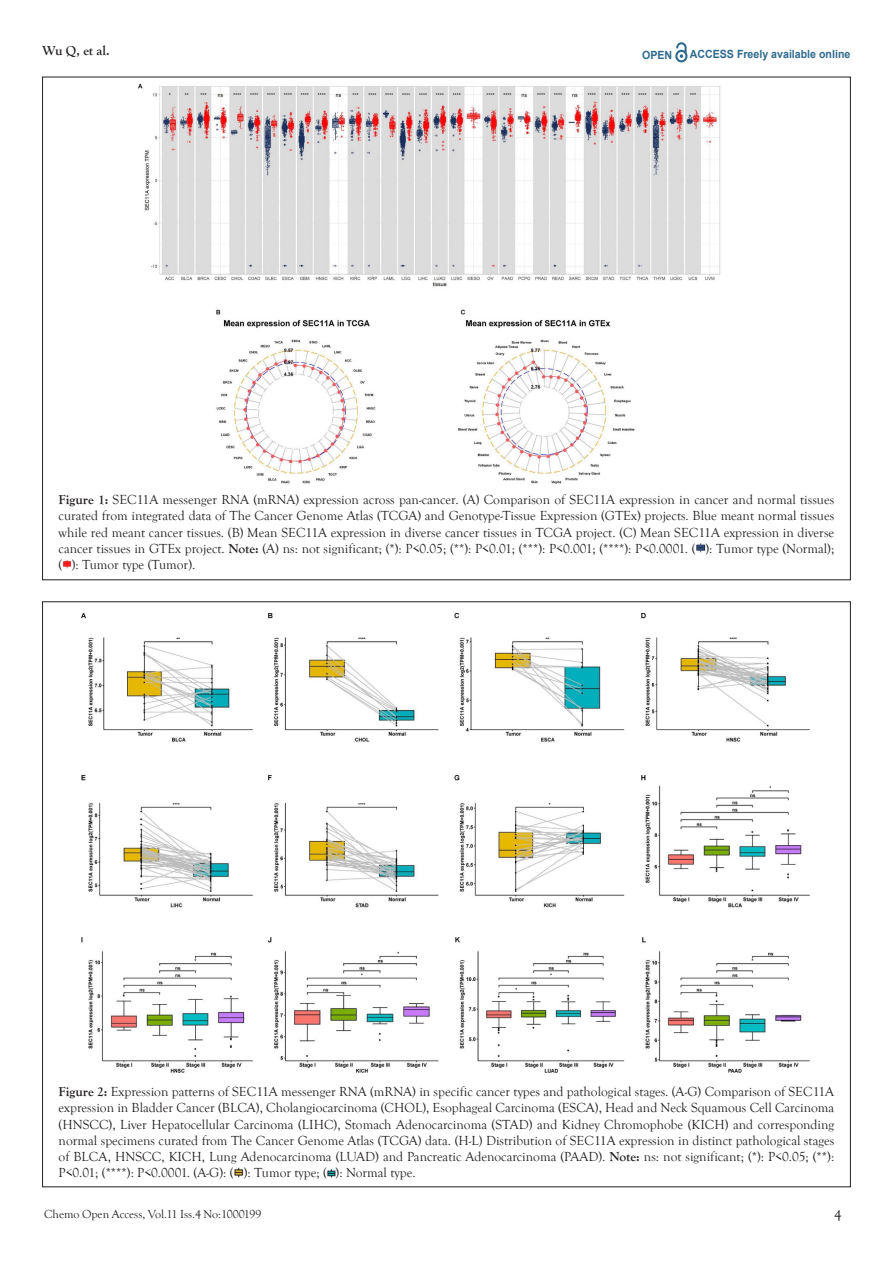
<style>
.page{position:relative;width:893px;height:1263px;background:#fff}
.page>*{position:absolute;margin:0;border:0;box-sizing:border-box;transform-origin:0 0}
.t1{font:15px "Goudy Old Style T";color:#231f20}
.t2{font:13.5px/16.2px "Goudy Old Style T";color:#231f20;text-align:justify}
.t3{font:700 13.5px "Goudy Old Style T";color:#231f20}
.t4{font:12px "Goudy Old Style T";color:#231f20}
.t5{font:700 11.25px "Arial";color:#2d6a8e;scale:.94 1}
.s1{font-weight:700}
</style>
<div class="page">
<svg style="left:675px;top:43px;width:12px;height:19px"></svg>
<svg style="left:234px;top:1167px;width:10px;height:10px"></svg>
<svg style="left:327px;top:1168px;width:9px;height:9px"></svg>
<img style="left:82px;top:612px;width:728px;height:461px">
<svg style="left:696px;top:543px;width:9px;height:10px"></svg>
<svg style="left:62px;top:560px;width:10px;height:9px"></svg>
<img style="left:139px;top:84px;width:582px;height:401px">
<p class="t3" style="left:43px;top:43px;width:69px">Wu Q, et al.</p>
<p class="t5" style="left:642px;top:47px;width:34px">OPEN</p>
<p class="t5" style="left:690px;top:46px;width:172px">ACCESS Freely available online</p>
<p class="t2" style="left:59px;top:492px;width:777px"><span class="s1">Figure 1:</span> SEC11A messenger RNA (mRNA) expression across pan-cancer. (A) Comparison of SEC11A expression in cancer and normal tissues curated from integrated data of The Cancer Genome Atlas (TCGA) and Genotype-Tissue Expression (GTEx) projects. Blue meant normal tissues while red meant cancer tissues. (B) Mean SEC11A expression in diverse cancer tissues in TCGA project. (C) Mean SEC11A expression in diverse cancer tissues in GTEx project. <span class="s1">Note:</span> (A) ns: not significant; (*): P&lt;0.05; (**): P&lt;0.01; (***): P&lt;0.001; (****): P&lt;0.0001. ( ): Tumor type (Normal); ( ): Tumor type (Tumor).</p>
<p class="t2" style="left:59px;top:1084px;width:777px"><span class="s1">Figure 2:</span> Expression patterns of SEC11A messenger RNA (mRNA) in specific cancer types and pathological stages. (A-G) Comparison of SEC11A expression in Bladder Cancer (BLCA), Cholangiocarcinoma (CHOL), Esophageal Carcinoma (ESCA), Head and Neck Squamous Cell Carcinoma (HNSCC), Liver Hepatocellular Carcinoma (LIHC), Stomach Adenocarcinoma (STAD) and Kidney Chromophobe (KICH) and corresponding normal specimens curated from The Cancer Genome Atlas (TCGA) data. (H-L) Distribution of SEC11A expression in distinct pathological stages of BLCA, HNSCC, KICH, Lung Adenocarcinoma (LUAD) and Pancreatic Adenocarcinoma (PAAD). <span class="s1">Note:</span> ns: not significant; (*): P&lt;0.05; (**):<br>P&lt;0.01; (****): P&lt;0.0001. (A-G): ( ): Tumor type; ( ): Normal type.</p>
<p class="t4" style="left:44px;top:1207px;width:219px">Chemo Open Access, Vol.11 Iss.4 No:1000199</p>
<p class="t1" style="left:834px;top:1207px;width:9px">4</p>
</div>
